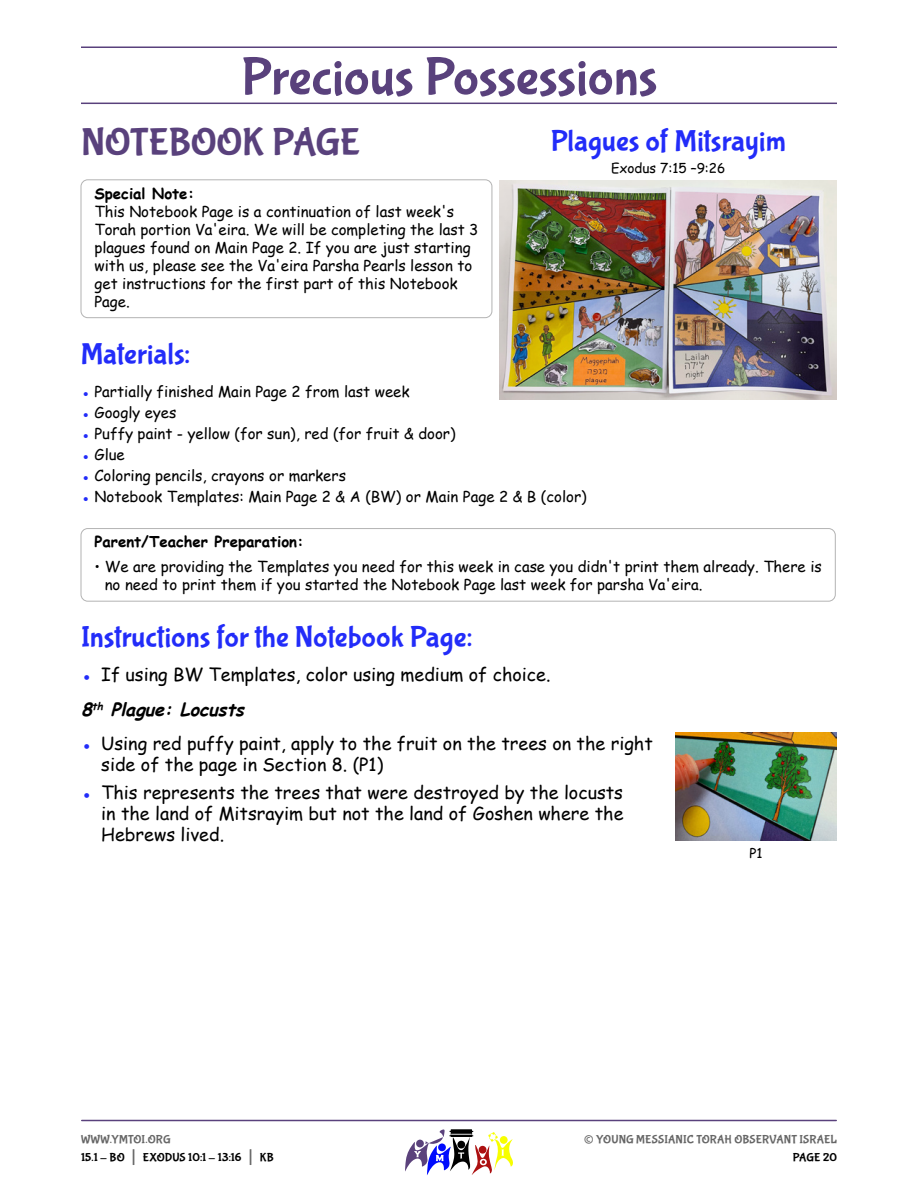
<style>
.page{position:relative;width:918px;height:1188px;background:#fff}
.page>*{position:absolute;margin:0;border:0;box-sizing:border-box;transform-origin:0 0}
.Section_Heading{font:54px "Bubblegum Sans";letter-spacing:-.005em;color:#59417c}
.Heading{font:39px "Bubblegum Sans";letter-spacing:-.005em;color:#59417c}
.Sub_Heading{font:30px "Bubblegum Sans";letter-spacing:.005em;color:#222cf9}
.Sub_Heading_Center_Cntd{font:30px "Bubblegum Sans";letter-spacing:.005em;color:#222cf9}
.t1{font:27px "Bubblegum Sans";color:#666}
.t2{font:18px/21px "Comic Sans MS";color:#000}
.Body_Text_-_Craft{font:italic 700 18px "Comic Sans MS";color:#000}
.Body_Text_-_Instructions_Text_Width{font:15px/18px "Comic Sans MS";color:#000}
.Body_Text_-_Instructions_Text_Width-2{font:700 15px "Comic Sans MS";color:#000}
.Body_Text_-_Caption{font:13.5px "Comic Sans MS";color:#000}
.t3{font:12px/18px "Bubblegum Sans";letter-spacing:.01em;color:#000}
.t4{font:12px "Bubblegum Sans";letter-spacing:.01em;color:#666}
.s1{font-weight:700}
.s2{color:#222cf9}
.s3{color:#666}
.s4{font-size:21px;color:#666}
</style>
<div class="page">
<hr style="left:82px;top:1120px;width:754px;height:1px;background:#59417c">
<svg style="left:405px;top:1129px;width:108px;height:46px"></svg>
<hr style="left:81px;top:103px;width:756px;height:1px;background:#59417c">
<hr style="left:81px;top:46px;width:756px;height:2px;background:#59417c">
<div style="left:81px;top:179px;width:411px;height:139px;border:1px solid #b3b3b3;border-radius:7px"></div>
<div style="left:81px;top:528px;width:755px;height:74px;border:1px solid #b3b3b3;border-radius:7px"></div>
<img style="left:500px;top:180px;width:337px;height:220px">
<img style="left:675px;top:732px;width:162px;height:109px">
<p class="Section_Heading" style="left:241px;top:47px;width:418px">Precious Possessions</p>
<p class="Heading" style="left:81px;top:120px;width:281px">NOTEBOOK PAGE</p>
<p class="Body_Text_-_Instructions_Text_Width" style="left:94px;top:184px;width:385px"><span class="s1">Special Note:<br></span>This Notebook Page is a continuation of last week's Torah portion Va'eira. We will be completing the last 3 plagues found on Main Page 2. If you are just starting with us, please see the Va'eira Parsha Pearls lesson to get instructions for the first part of this Notebook Page.</p>
<p class="Sub_Heading" style="left:81px;top:337px;width:111px">Materials:</p>
<p class="Body_Text_-_Instructions_Text_Width" style="left:81px;top:382px;width:330px"><span class="s2">●</span> Partially finished Main Page 2 from last week</p>
<p class="Body_Text_-_Instructions_Text_Width" style="left:81px;top:403px;width:97px"><span class="s2">●</span> Googly eyes</p>
<p class="Body_Text_-_Instructions_Text_Width" style="left:81px;top:424px;width:376px"><span class="s2">●</span> Puffy paint - yellow (for sun), red (for fruit &amp; door)</p>
<p class="Body_Text_-_Instructions_Text_Width" style="left:81px;top:445px;width:45px"><span class="s2">●</span> Glue</p>
<p class="Body_Text_-_Instructions_Text_Width" style="left:81px;top:466px;width:267px"><span class="s2">●</span> Coloring pencils, crayons or markers</p>
<p class="Body_Text_-_Instructions_Text_Width" style="left:81px;top:487px;width:507px"><span class="s2">●</span> Notebook Templates: Main Page 2 &amp; A (BW) or Main Page 2 &amp; B (color)</p>
<p class="Body_Text_-_Instructions_Text_Width-2" style="left:94px;top:531px;width:211px">Parent/Teacher Preparation:</p>
<p class="Body_Text_-_Instructions_Text_Width" style="left:105px;top:557px;width:719px;text-indent:-10px">• We are providing the Templates you need for this week in case you didn't print them already. There is no need to print them if you started the Notebook Page last week for parsha Va'eira.</p>
<p class="Sub_Heading" style="left:81px;top:621px;width:393px">Instructions for the Notebook Page:</p>
<p class="t2" style="left:81px;top:663px;width:471px"><span class="s2">●</span> If using BW Templates, color using medium of choice.</p>
<p class="Body_Text_-_Craft" style="left:81px;top:696px;width:170px">8<sup>th</sup> Plague: Locusts</p>
<p class="t2" style="left:101px;top:733px;width:553px;text-indent:-20px"><span class="s2">●</span> Using red puffy paint, apply to the fruit on the trees on the right side of the page in Section 8. (P1)</p>
<p class="t2" style="left:101px;top:782px;width:524px;text-align:justify;text-indent:-20px"><span class="s2">●</span> This represents the trees that were destroyed by the locusts in the land of Mitsrayim but not the land of Goshen where the Hebrews lived.</p>
<p class="Sub_Heading_Center_Cntd" style="left:551px;top:125px;width:237px">Plagues of Mitsrayim</p>
<p class="Body_Text_-_Caption" style="left:611px;top:158px;width:116px">Exodus 7:15 –9:26</p>
<p class="t3" style="left:81px;top:1131px;width:194px"><span class="s3">WWW.YMTOI.ORG<br></span>15.1 - BO <span class="s4">|</span> EXODUS 10:1 - 13:16 <span class="s4">|</span> KB</p>
<p class="Body_Text_-_Caption" style="left:749px;top:843px;width:15px">P1</p>
<h3 class="t1" style="left:584px;top:1124px;width:12px">©</h3>
<p class="t4" style="left:596px;top:1133px;width:242px">YOUNG MESSIANIC TORAH OBSERVANT ISRAEL</p>
<p class="t3" style="left:793px;top:1149px;width:46px">PAGE 20</p>
</div>
